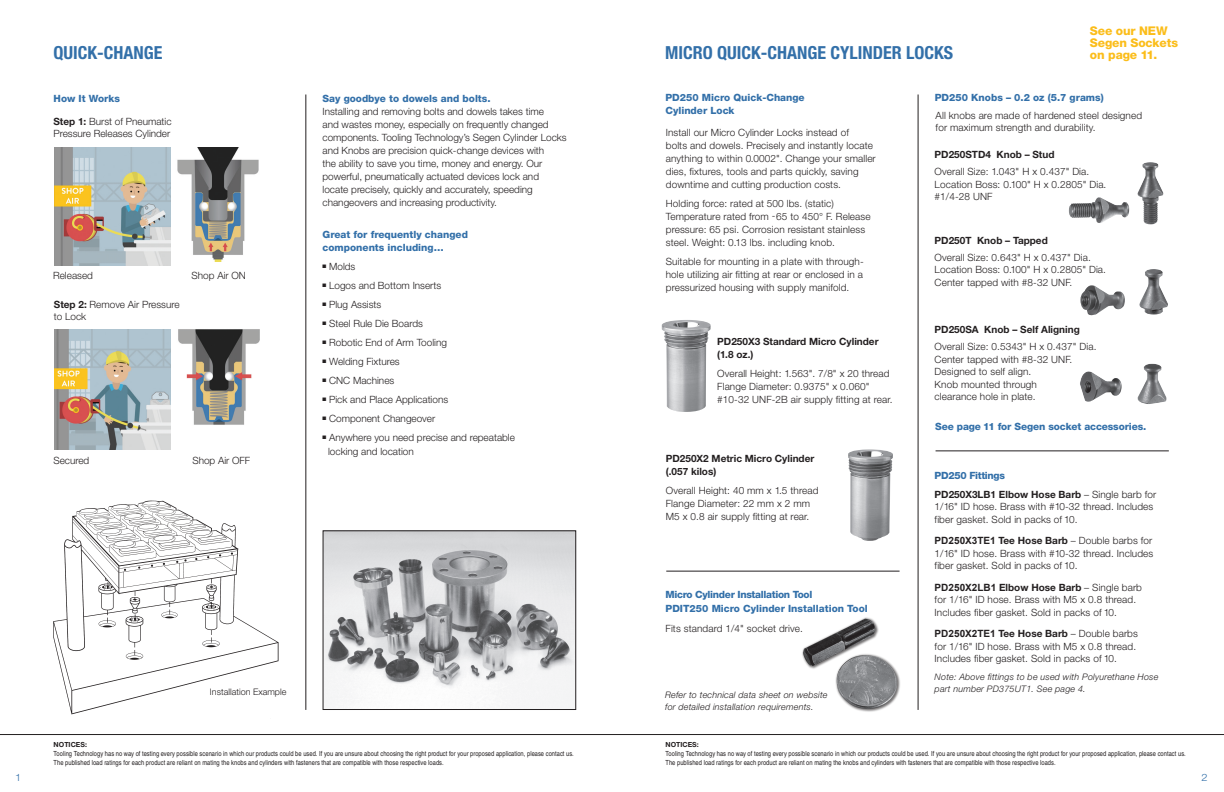
<style>
.page{position:relative;width:1224px;height:792px;background:#fff}
.page>*{position:absolute;margin:0;border:0;box-sizing:border-box;transform-origin:0 0}
.t1{font:700 condensed 18px "Helvetica Neue LT Std";color:#3370a9}
.t2{font:800 12px/12px "Helvetica Neue LT Std";letter-spacing:-.01em;color:#fbbd1a}
.t3{font:300 10.1px "Helvetica Neue LT Std";color:#3370a9;scale:1.09 1}
.t4{font:300 10px/13px "Helvetica Neue LT Std";letter-spacing:.01em;color:#231f20}
.t5{font:800 10px/13px "Helvetica Neue LT Std";color:#3370a9}
.t6{font:700 10px/13px "Helvetica Neue LT Std";color:#231f20}
.t7{font:italic 300 9px/12px "Helvetica Neue LT Std";letter-spacing:.02em;color:#231f20}
.t8{font:300 9px "Helvetica Neue LT Std";color:#231f20}
.t9{font:7px/9.5px "Nimbus San Con L";letter-spacing:.005em;color:#231f20}
.t10{font:700 7px "Helvetica Neue LT Std";color:#231f20}
.s1{font-weight:700}
.s2{font-weight:800;color:#3370a9}
.s3{font-style:inherit}
.s4{font-family:"Arial";font-weight:700}
</style>
<div class="page">
<hr style="left:612px;top:734px;width:612px;height:1px;background:#231f20">
<hr style="left:0;top:734px;width:612px;height:1px;background:#231f20">
<img style="left:53px;top:500px;width:226px;height:215px">
<div style="left:50px;top:690px;width:7px;height:6px;background:#fff"></div>
<div style="left:209px;top:687px;width:86px;height:14px;background:#fff"></div>
<img style="left:325px;top:533px;width:249px;height:175px">
<div style="left:323px;top:531px;width:253px;height:179px;border:1px solid #231f20"></div>
<hr style="left:306px;top:94px;width:1px;height:616px;background:#231f20">
<img style="left:54px;top:148px;width:117px;height:117px">
<img style="left:177px;top:148px;width:82px;height:114px">
<img style="left:54px;top:329px;width:117px;height:121px">
<img style="left:178px;top:329px;width:82px;height:96px">
<img style="left:848px;top:449px;width:45px;height:92px">
<img style="left:662px;top:320px;width:49px;height:92px">
<img style="left:1137px;top:162px;width:26px;height:62px">
<img style="left:1069px;top:202px;width:26px;height:16px">
<img style="left:1080px;top:371px;width:42px;height:31px">
<img style="left:1138px;top:364px;width:29px;height:40px">
<img style="left:1080px;top:285px;width:45px;height:31px">
<img style="left:1139px;top:269px;width:29px;height:46px">
<img style="left:802px;top:617px;width:98px;height:95px">
<hr style="left:918px;top:94px;width:1px;height:616px;background:#231f20">
<hr style="left:936px;top:451px;width:233px;height:1px;background:#231f20">
<hr style="left:666px;top:571px;width:234px;height:1px;background:#231f20">
<h1 class="t1" style="left:54px;top:41px;width:111px">QUICK-CHANGE</h1>
<p class="t5" style="left:54px;top:92px;width:68px">How It Works</p>
<p class="t4" style="left:53px;top:116px;width:120px;line-height:12px"><span class="s1">Step 1:</span> Burst of Pneumatic<br>Pressure Releases Cylinder</p>
<p class="t4" style="left:53px;top:269px;width:41px">Released</p>
<p class="t4" style="left:54px;top:298px;width:127px;line-height:12px"><span class="s1">Step 2:</span> Remove Air Pressure to Lock</p>
<p class="t4" style="left:192px;top:269px;width:56px">Shop Air ON</p>
<p class="t4" style="left:53px;top:454px;width:37px">Secured</p>
<p class="t4" style="left:192px;top:454px;width:59px">Shop Air OFF</p>
<p class="t5" style="left:323px;top:92px;width:170px">Say goodbye to dowels and bolts.</p>
<p class="t4" style="left:323px;top:105px;width:246px">Installing and removing bolts and dowels takes time<br>and wastes money, especially on frequently changed components. Tooling Technology’s Segen Cylinder Locks and Knobs are precision quick-change devices with<br>the ability to save you time, money and energy. Our powerful, pneumatically actuated devices lock and locate precisely, quickly and accurately, speeding changeovers and increasing productivity.</p>
<p class="t5" style="left:323px;top:228px;width:147px">Great for frequently changed components including…</p>
<p class="t4" style="left:323px;top:260px;width:34px">■ Molds</p>
<p class="t4" style="left:323px;top:279px;width:120px">■ Logos and Bottom Inserts</p>
<p class="t4" style="left:323px;top:298px;width:60px">■ Plug Assists</p>
<p class="t4" style="left:323px;top:317px;width:102px">■ Steel Rule Die Boards</p>
<p class="t4" style="left:323px;top:336px;width:126px">■ Robotic End of Arm Tooling</p>
<p class="t4" style="left:323px;top:355px;width:79px">■ Welding Fixtures</p>
<p class="t4" style="left:323px;top:374px;width:73px">■ CNC Machines</p>
<p class="t4" style="left:323px;top:393px;width:127px">■ Pick and Place Applications</p>
<p class="t4" style="left:323px;top:412px;width:114px">■ Component Changeover</p>
<p class="t4" style="left:328px;top:430px;width:188px;line-height:14px;text-indent:-6px">■ Anywhere you need precise and repeatable locking and location</p>
<p class="t3" style="left:15px;top:771px;width:7px">1</p>
<p class="t8" style="left:210px;top:686px;width:78px">Installation Example</p>
<p class="t10" style="left:54px;top:740px;width:35px">NOTICES:</p>
<p class="t9" style="left:54px;top:748px;width:522px">Tooling Technology has no way of testing every possible scenario in which our products could be used. If you are unsure about choosing the right product for your proposed application, please contact us.<br>The published load ratings for each product are reliant on mating the knobs and cylinders with fasteners that are compatible with those respective loads.</p>
<h1 class="t1" style="left:665px;top:42px;width:289px">MICRO QUICK-CHANGE CYLINDER LOCKS</h1>
<p class="t2" style="left:1090px;top:24px;width:90px">See our NEW<br>Segen Sockets on page 11.</p>
<p class="t5" style="left:665px;top:91px;width:141px">PD250 Micro Quick-Change<br>Cylinder Lock</p>
<p class="t5" style="left:935px;top:91px;width:170px">PD250 Knobs – 0.2 oz (5.7 grams)</p>
<p class="t4" style="left:936px;top:109px;width:208px;line-height:12.5px">All knobs are made of hardened steel designed for maximum strength and durability.</p>
<p class="t6" style="left:935px;top:148px;width:121px">PD250STD4 Knob – Stud</p>
<p class="t4" style="left:935px;top:165px;width:173px;line-height:12.5px">Overall Size: 1.043" H x 0.437" Dia.<br>Location Boss: 0.100" H x 0.2805" Dia. #1/4-28 UNF</p>
<p class="t4" style="left:666px;top:126px;width:211px">Install our Micro Cylinder Locks instead of<br>bolts and dowels. Precisely and instantly locate anything to within 0.0002". Change your smaller dies, fixtures, tools and parts quickly, saving downtime and cutting production costs.</p>
<p class="t4" style="left:666px;top:197px;width:206px">Holding force: rated at 500 lbs. (static)<br>Temperature rated from -65 to 450° F. Release pressure: 65 psi. Corrosion resistant stainless steel. Weight: 0.13 lbs. including knob.</p>
<p class="t4" style="left:666px;top:255px;width:199px;text-align:justify">Suitable for mounting in a plate with through&shy;hole utilizing air fitting at rear or enclosed in a pressurized housing with supply manifold.</p>
<p class="t6" style="left:935px;top:234px;width:115px">PD250T Knob – Tapped</p>
<p class="t4" style="left:935px;top:251px;width:173px;line-height:12.5px">Overall Size: 0.643" H x 0.437" Dia.<br>Location Boss: 0.100" H x 0.2805" Dia.<br>Center tapped with #8-32 UNF.</p>
<p class="t6" style="left:717px;top:334px;width:163px">PD250X3 Standard Micro Cylinder (1.8 oz.)</p>
<p class="t4" style="left:717px;top:367px;width:177px">Overall Height: 1.563". 7/8" x 20 thread<br>Flange Diameter: 0.9375" x 0.060" #10-32 UNF-2B air supply fitting at rear.</p>
<p class="t6" style="left:666px;top:452px;width:150px">PD250X2 Metric Micro Cylinder (.057 kilos)</p>
<p class="t4" style="left:666px;top:484px;width:154px">Overall Height: 40 mm x 1.5 thread<br>Flange Diameter: 22 mm x 2 mm<br>M5 x 0.8 air supply fitting at rear.</p>
<p class="t5" style="left:666px;top:588px;width:204px;line-height:14px">Micro Cylinder Installation Tool<br>PDIT250 Micro Cylinder Installation Tool</p>
<p class="t4" style="left:666px;top:622px;width:139px">Fits standard 1/4" socket drive.</p>
<p class="t7" style="left:665px;top:688px;width:164px">Refer to technical data sheet on website for detailed installation requirements.</p>
<p class="t6" style="left:935px;top:323px;width:147px">PD250SA Knob – Self Aligning</p>
<p class="t4" style="left:935px;top:340px;width:163px;line-height:12.5px">Overall Size: 0.5343" H x 0.437" Dia.<br>Center tapped with #8-32 UNF.<br>Designed to self align.<br>Knob mounted through<br>clearance hole in plate.</p>
<p class="t5" style="left:935px;top:419px;width:213px">See page 11 for Segen socket accessories.</p>
<p class="t4" style="left:935px;top:466px;width:223px;line-height:18.5px"><span class="s2">PD250 Fittings<br></span><span class="s1">PD250X3LB1</span> <span class="s1">Elbow Hose Barb</span> – Single barb for</p>
<p class="t4" style="left:935px;top:500px;width:220px;line-height:12.5px"><span class="s3">1</span>/16" ID hose. Brass with #10-32 thread. Includes fiber gasket. Sold in packs of 10.</p>
<p class="t4" style="left:935px;top:534px;width:220px;line-height:12.5px;text-align:justify"><span class="s4">PD250X3TE1</span> <span class="s1">Tee Hose Barb</span> – Double barbs for <span class="s3">1</span>/16" ID hose. Brass with #10-32 thread. Includes fiber gasket. Sold in packs of 10.</p>
<p class="t4" style="left:935px;top:581px;width:209px;line-height:12.5px"><span class="s4">PD250X2LB1</span> <span class="s1">Elbow Hose Barb</span> – Single barb for <span class="s3">1</span>/16" ID hose. Brass with M5 x 0.8 thread.<br>Includes fiber gasket. Sold in packs of 10.</p>
<p class="t4" style="left:935px;top:627px;width:205px;line-height:12.5px"><span class="s4">PD250X2TE1</span> <span class="s1">Tee Hose Barb</span> – Double barbs for <span class="s3">1</span>/16" ID hose. Brass with M5 x 0.8 thread.<br>Includes fiber gasket. Sold in packs of 10.</p>
<p class="t7" style="left:935px;top:671px;width:225px">Note: Above fittings to be used with Polyurethane Hose part number PD375UT<span class="s3">1</span>. See page 4.</p>
<p class="t10" style="left:666px;top:740px;width:35px">NOTICES:</p>
<p class="t9" style="left:666px;top:748px;width:522px">Tooling Technology has no way of testing every possible scenario in which our products could be used. If you are unsure about choosing the right product for your proposed application, please contact us.<br>The published load ratings for each product are reliant on mating the knobs and cylinders with fasteners that are compatible with those respective loads.</p>
<p class="t3" style="left:1201px;top:771px;width:7px">2</p>
</div>
